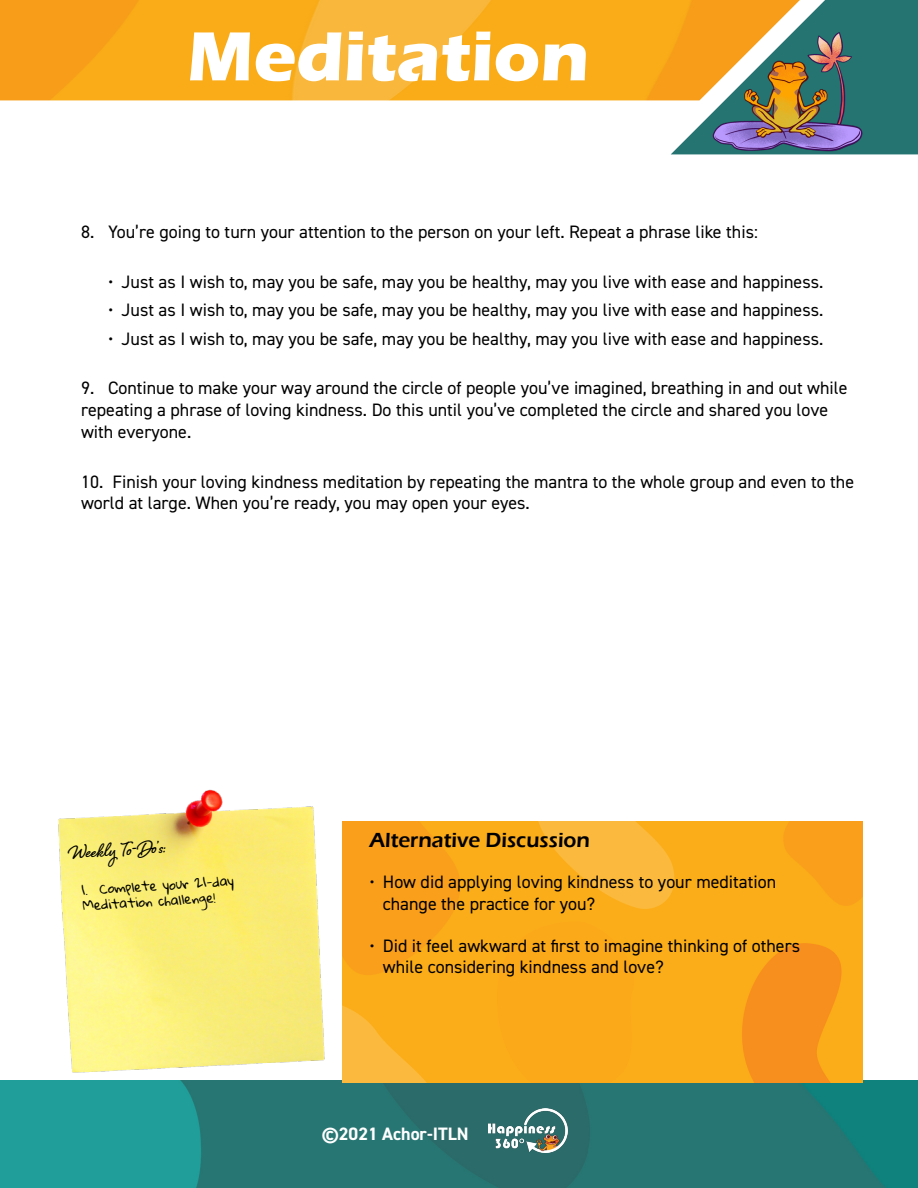
<style>
.page{position:relative;width:918px;height:1188px;background:#fff}
.page>*{position:absolute;margin:0;border:0;box-sizing:border-box;transform-origin:0 0}
.t1{font:700 72px "Eras ITC";color:#fff}
.t2{font:700 23.7px "Shelby";color:#000}
.t3{font:600 21px "Eras ITC";color:#000}
.t4{font:18px/21.6px "DIN2014";color:#000}
.t5{font:700 18px "DIN2014";color:#fff}
.t6{font:13.05px/15.6px "Gloria Hallelujah";color:#000}
</style>
<div class="page">
<img style="left:0;top:1080px;width:918px;height:108px">
<img style="left:0;top:0;width:671px;height:100px">
<img style="left:671px;top:0;width:247px;height:154px">
<img style="left:489px;top:1108px;width:79px;height:44px">
<img style="left:707px;top:29px;width:160px;height:124px">
<img style="left:54px;top:789px;width:280px;height:306px">
<img style="left:342px;top:821px;width:521px;height:261px">
<h1 class="t1" style="left:187px;top:15px;width:403px">Meditation</h1>
<p class="t4" style="left:81px;top:221px;width:678px">8. You’re going to turn your attention to the person on your left. Repeat a phrase like this:</p>
<p class="t4" style="left:108px;top:270px;width:717px">• Just as I wish to, may you be safe, may you be healthy, may you live with ease and happiness.</p>
<p class="t4" style="left:108px;top:299px;width:717px">• Just as I wish to, may you be safe, may you be healthy, may you live with ease and happiness.</p>
<p class="t4" style="left:108px;top:327px;width:717px">• Just as I wish to, may you be safe, may you be healthy, may you live with ease and happiness.</p>
<p class="t4" style="left:81px;top:377px;width:768px">9. Continue to make your way around the circle of people you’ve imagined, breathing in and out while repeating a phrase of loving kindness. Do this until you’ve completed the circle and shared you love with everyone.</p>
<p class="t4" style="left:81px;top:470px;width:775px">10. Finish your loving kindness meditation by repeating the mantra to the whole group and even to the world at large. When you’re ready, you may open your eyes.</p>
<h2 class="t2" style="left:68px;top:837px;width:98px;rotate:-4deg">Weekly To-Do’s:</h2>
<p class="t6" style="left:81px;top:883px;width:154px;rotate:-4deg">1. Complete your 21-day<br>Meditation challenge!</p>
<p class="t3" style="left:369px;top:828px;width:222px">Alternative Discussion</p>
<p class="t4" style="left:383px;top:871px;width:395px;text-indent:-14px">• How did applying loving kindness to your meditation change the practice for you?</p>
<p class="t4" style="left:383px;top:935px;width:419px;text-indent:-14px">• Did it feel awkward at first to imagine thinking of others while considering kindness and love?</p>
<p class="t5" style="left:322px;top:1122px;width:148px">©2021 Achor-ITLN</p>
</div>
